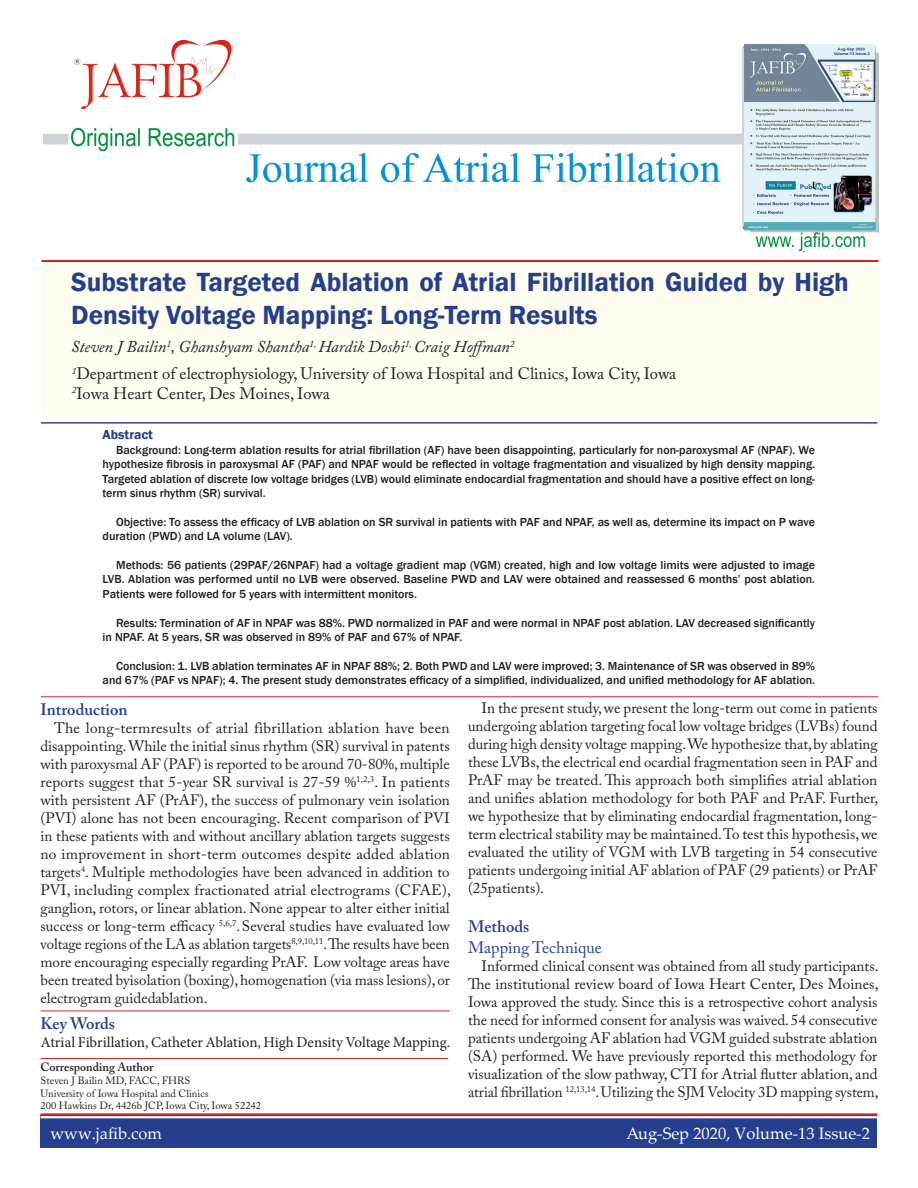
<style>
.page{position:relative;width:918px;height:1188px;background:#fff}
.page>*{position:absolute;margin:0;border:0;box-sizing:border-box;transform-origin:0 0}
._05_Article_Title{font:600 27px/32.4px "Franklin Gothic";color:#253f8e}
._07_Author_Affiliati{font:16.5px "Adobe Caslon Pro";color:#231f20}
._06_Author_block{font:italic 16.5px "Adobe Caslon Pro";color:#231f20}
.white_header_for_blu{font:16.5px "Palatino Linotype";color:#fff}
._11_Body_Header{font:600 16.5px "Adobe Caslon Pro";color:#253f8e}
._10_Body_Text{font:16.5px "Adobe Caslon Pro";color:#253f8e}
._10_Body_Text-2{font:600 16.5px "Adobe Caslon Pro";color:#253f8e}
._10_Body_Text-3{font:15px/18px "Adobe Caslon Pro";color:#231f20;text-align:justify}
.t1{font:15px "Minion Pro";color:#231f20}
._08_Abstract_Header{font:600 13.5px "Franklin Gothic";color:#253f8e}
._09_Abstract_Body{font:500 12px/14.4px "Franklin Gothic";color:#231f20;text-align:justify}
._13_small_text_for_h{font:600 12px "Adobe Caslon Pro";color:#231f20}
._13_small_text_for_h-2{font:10.5px "Adobe Caslon Pro";color:#231f20}
</style>
<div class="page">
<div style="left:42px;top:264px;width:837px;height:151px;background:#fefdf0"></div>
<hr style="left:41px;top:697px;width:837px;height:1px;background:#d1232a">
<hr style="left:41px;top:423px;width:836px;height:1px;background:#253f8e">
<hr style="left:41px;top:1058px;width:407px;height:1px;background:#d1232a">
<hr style="left:40px;top:1011px;width:410px;height:1px;background:#d1232a">
<div style="left:40px;top:1115px;width:838px;height:33px;background:#253f8e"></div>
<hr style="left:40px;top:1113px;width:838px;height:3px;background:#d1232a">
<hr style="left:40px;top:1116px;width:838px;height:2px;background:#fff">
<hr style="left:41px;top:260px;width:837px;height:2px;background:#d1232a">
<img style="left:43px;top:40px;width:836px;height:213px">
<p class="_05_Article_Title" style="left:71px;top:266px;width:779px">Substrate Targeted Ablation of Atrial Fibrillation Guided by High<br>Density Voltage Mapping: Long-Term Results</p>
<p class="_06_Author_block" style="left:71px;top:337px;width:445px">Steven J Bailin<sup>1</sup>, Ghanshyam Shantha<sup>1,</sup> Hardik Doshi<sup>1,</sup> Craig Hoffman<sup>2</sup></p>
<p class="_07_Author_Affiliati" style="left:72px;top:364px;width:606px"><sup>1</sup>Department of electrophysiology, University of Iowa Hospital and Clinics, Iowa City, Iowa</p>
<p class="_07_Author_Affiliati" style="left:72px;top:384px;width:260px"><sup>2</sup>Iowa Heart Center, Des Moines, Iowa</p>
<p class="_08_Abstract_Header" style="left:103px;top:427px;width:52px">Abstract</p>
<p class="_09_Abstract_Body" style="left:103px;top:443px;width:714px;text-indent:14px">Background: Long-term ablation results for atrial fibrillation (AF) have been disappointing, particularly for non-paroxysmal AF (NPAF). We hypothesize fibrosis in paroxysmal AF (PAF) and NPAF would be reflected in voltage fragmentation and visualized by high density mapping.<br>Targeted ablation of discrete low voltage bridges (LVB) would eliminate endocardial fragmentation and should have a positive effect on long&shy;term sinus rhythm (SR) survival.</p>
<p class="_09_Abstract_Body" style="left:103px;top:515px;width:714px;text-indent:14px">Objective: To assess the efficacy of LVB ablation on SR survival in patients with PAF and NPAF, as well as, determine its impact on P wave duration (PWD) and LA volume (LAV).</p>
<p class="_09_Abstract_Body" style="left:103px;top:558px;width:714px;text-indent:14px">Methods: 56 patients (29PAF/26NPAF) had a voltage gradient map (VGM) created, high and low voltage limits were adjusted to image LVB. Ablation was performed until no LVB were observed. Baseline PWD and LAV were obtained and reassessed 6 months’ post ablation.<br>Patients were followed for 5 years with intermittent monitors.</p>
<p class="_09_Abstract_Body" style="left:103px;top:616px;width:714px;text-indent:14px">Results: Termination of AF in NPAF was 88%. PWD normalized in PAF and were normal in NPAF post ablation. LAV decreased significantly in NPAF. At 5 years, SR was observed in 89% of PAF and 67% of NPAF.</p>
<p class="_09_Abstract_Body" style="left:103px;top:659px;width:714px;text-align:right">Conclusion: 1. LVB ablation terminates AF in NPAF 88%; 2. Both PWD and LAV were improved; 3. Maintenance of SR was observed in 89% and 67% (PAF vs NPAF); 4. The present study demonstrates efficacy of a simplified, individualized, and unified methodology for AF ablation.</p>
<p class="_11_Body_Header" style="left:40px;top:699px;width:89px">Introduction</p>
<p class="_10_Body_Text-3" style="left:40px;top:718px;width:412px;text-indent:14px">The long-termresults of atrial fibrillation ablation have been disappointing. While the initial sinus rhythm (SR) survival in patents with paroxysmal AF (PAF) is reported to be around 70-80%, multiple reports suggest that 5-year SR survival is 27-59 %<sup>1,2,3</sup>. In patients with persistent AF (PrAF), the success of pulmonary vein isolation (PVI) alone has not been encouraging. Recent comparison of PVI in these patients with and without ancillary ablation targets suggests no improvement in short-term outcomes despite added ablation targets<sup>4</sup>. Multiple methodologies have been advanced in addition to PVI, including complex fractionated atrial electrograms (CFAE), ganglion, rotors, or linear ablation. None appear to alter either initial success or long-term efficacy <sup>5,6,7</sup>.Several studies have evaluated low voltage regions of the LA as ablation targets<sup>8,9,10,11</sup>. The results have been more encouraging especially regarding PrAF. Low voltage areas have been treated byisolation (boxing), homogenation (via mass lesions), or electrogram guidedablation.</p>
<p class="_11_Body_Header" style="left:41px;top:1013px;width:76px">Key Words</p>
<p class="t1" style="left:41px;top:1032px;width:411px">Atrial Fibrillation, Catheter Ablation, High Density Voltage Mapping.</p>
<p class="_13_small_text_for_h" style="left:40px;top:1060px;width:114px">Corresponding Author</p>
<p class="_13_small_text_for_h-2" style="left:40px;top:1074px;width:151px">Steven J Bailin MD, FACC, FHRS</p>
<p class="_13_small_text_for_h-2" style="left:40px;top:1087px;width:169px">University of Iowa Hospital and Clinics</p>
<p class="_13_small_text_for_h-2" style="left:40px;top:1099px;width:222px">200 Hawkins Dr, 4426b JCP, Iowa City, Iowa 52242</p>
<p class="_10_Body_Text-3" style="left:468px;top:699px;width:412px;text-indent:14px">In the present study, we present the long-term out come in patients undergoing ablation targeting focal low voltage bridges (LVBs) found during high density voltage mapping. We hypothesize that, by ablating these LVBs, the electrical end ocardial fragmentation seen in PAF and PrAF may be treated. This approach both simplifies atrial ablation and unifies ablation methodology for both PAF and PrAF. Further, we hypothesize that by eliminating endocardial fragmentation, long&shy;term electrical stability may be maintained. To test this hypothesis, we evaluated the utility of VGM with LVB targeting in 54 consecutive patients undergoing initial AF ablation of PAF (29 patients) or PrAF (25patients).</p>
<p class="_10_Body_Text-2" style="left:468px;top:917px;width:63px">Methods</p>
<p class="_10_Body_Text" style="left:468px;top:938px;width:135px">Mapping Technique</p>
<p class="_10_Body_Text-3" style="left:468px;top:957px;width:412px;text-indent:14px">Informed clinical consent was obtained from all study participants.<br>The institutional review board of Iowa Heart Center, Des Moines, Iowa approved the study. Since this is a retrospective cohort analysis the need for informed consent for analysis was waived. 54 consecutive patients undergoing AF ablation had VGM guided substrate ablation (SA) performed. We have previously reported this methodology for visualization of the slow pathway, CTI for Atrial flutter ablation, and atrial fibrillation <sup>12,13,14</sup>. Utilizing the SJM Velocity 3D mapping system,</p>
<p class="white_header_for_blu" style="left:51px;top:1122px;width:113px">www.jafib.com</p>
<p class="white_header_for_blu" style="left:626px;top:1122px;width:245px">Aug-Sep 2020, Volume-13 Issue-2</p>
</div>
